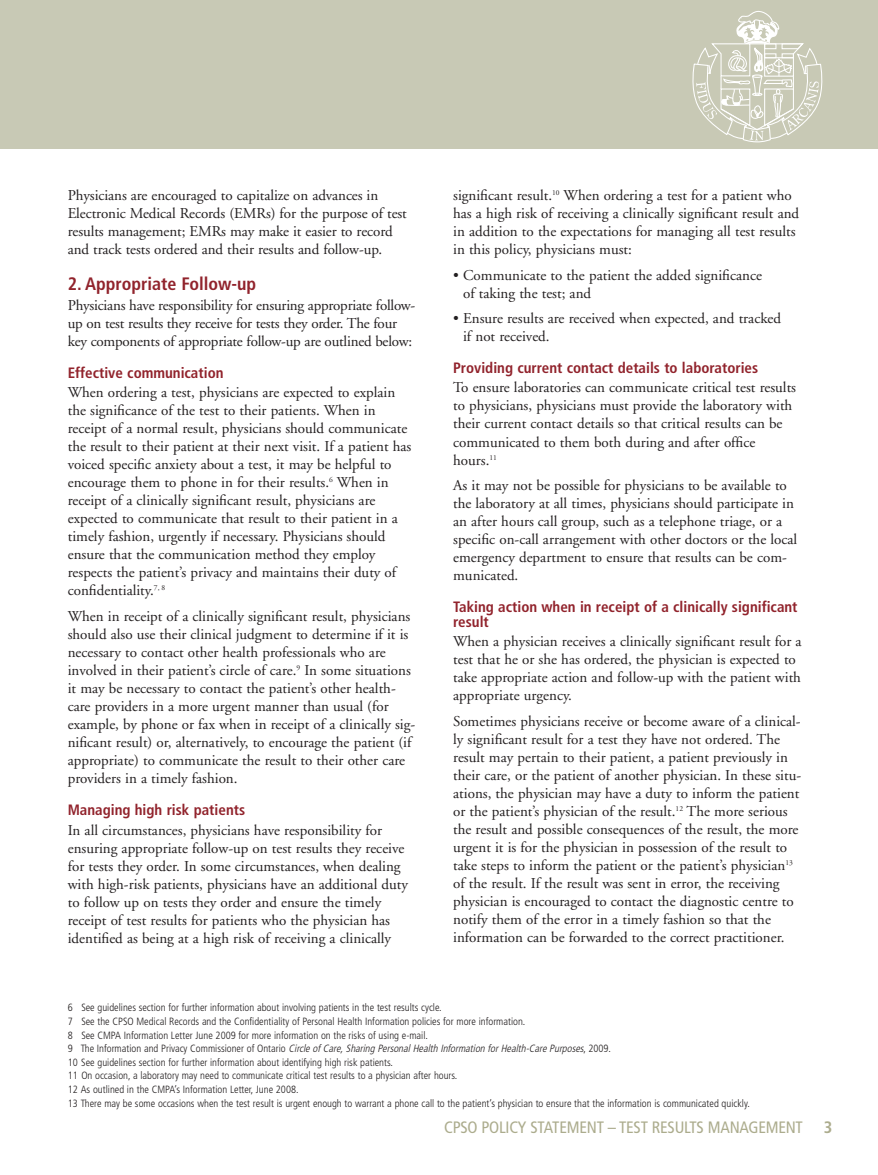
<style>
.page{position:relative;width:878px;height:1175px;background:#fff}
.page>*{position:absolute;margin:0;border:0;box-sizing:border-box;transform-origin:0 0}
.t1{font:700 condensed 18px "Frutiger";color:#91232c}
.t2{font:condensed 16.5px "Frutiger";letter-spacing:-.015em;color:#acac8d}
.t3{font:700 condensed 16.5px "Frutiger";color:#acac8d}
.t4{font:15px/18px "Adobe Garamond";color:#231f20}
.t5{font:700 condensed 15px/15px "Frutiger";color:#91232c}
.t6{font:300 condensed 10.5px/13.6px "Frutiger";color:#231f20}
.s1{font-style:italic}
</style>
<div class="page">
<div style="left:0;top:0;width:878px;height:148px;background:#c8c9b5"></div>
<svg style="left:692px;top:11px;width:131px;height:132px"></svg>
<p class="t4" style="left:68px;top:187px;width:340px">Physicians are encouraged to capitalize on advances in Electronic Medical Records (EMRs) for the purpose of test results management; EMRs may make it easier to record and track tests ordered and their results and follow-up.</p>
<p class="t1" style="left:68px;top:277px;width:190px">2. Appropriate Follow-up</p>
<p class="t4" style="left:68px;top:297px;width:349px">Physicians have responsibility for ensuring appropriate follow&shy;up on test results they receive for tests they order. The four key components of appropriate follow-up are outlined below:</p>
<p class="t5" style="left:68px;top:366px;width:157px">Effective communication</p>
<p class="t4" style="left:68px;top:384px;width:345px">When ordering a test, physicians are expected to explain the significance of the test to their patients. When in receipt of a normal result, physicians should communicate the result to their patient at their next visit. If a patient has voiced specific anxiety about a test, it may be helpful to encourage them to phone in for their results.<sup>6</sup> When in receipt of a clinically significant result, physicians are expected to communicate that result to their patient in a timely fashion, urgently if necessary. Physicians should ensure that the communication method they employ respects the patient’s privacy and maintains their duty of confidentiality.<sup>7,</sup> <sup>8</sup></p>
<p class="t4" style="left:68px;top:608px;width:349px">When in receipt of a clinically significant result, physicians should also use their clinical judgment to determine if it is necessary to contact other health professionals who are involved in their patient’s circle of care.<sup>9</sup> In some situations it may be necessary to contact the patient’s other health&shy;care providers in a more urgent manner than usual (for example, by phone or fax when in receipt of a clinically sig&shy;nificant result) or, alternatively, to encourage the patient (if appropriate) to communicate the result to their other care providers in a timely fashion.</p>
<p class="t5" style="left:68px;top:803px;width:179px">Managing high risk patients</p>
<p class="t4" style="left:68px;top:822px;width:342px">In all circumstances, physicians have responsibility for ensuring appropriate follow-up on test results they receive for tests they order. In some circumstances, when dealing with high-risk patients, physicians have an additional duty to follow up on tests they order and ensure the timely receipt of test results for patients who the physician has identified as being at a high risk of receiving a clinically</p>
<p class="t4" style="left:453px;top:187px;width:347px">significant result.<sup>10</sup> When ordering a test for a patient who has a high risk of receiving a clinically significant result and in addition to the expectations for managing all test results in this policy, physicians must:</p>
<p class="t4" style="left:463px;top:267px;width:300px;text-indent:-10px">• Communicate to the patient the added significance of taking the test; and</p>
<p class="t4" style="left:463px;top:311px;width:319px;text-indent:-10px">• Ensure results are received when expected, and tracked if not received.</p>
<p class="t5" style="left:453px;top:362px;width:306px">Providing current contact details to laboratories</p>
<p class="t4" style="left:453px;top:380px;width:344px">To ensure laboratories can communicate critical test results to physicians, physicians must provide the laboratory with their current contact details so that critical results can be communicated to them both during and after office hours.<sup>11</sup></p>
<p class="t4" style="left:453px;top:478px;width:345px">As it may not be possible for physicians to be available to the laboratory at all times, physicians should participate in an after hours call group, such as a telephone triage, or a specific on-call arrangement with other doctors or the local emergency department to ensure that results can be com&shy;municated.</p>
<p class="t5" style="left:453px;top:600px;width:346px">Taking action when in receipt of a clinically significant result</p>
<p class="t4" style="left:453px;top:634px;width:350px">When a physician receives a clinically significant result for a test that he or she has ordered, the physician is expected to take appropriate action and follow-up with the patient with appropriate urgency.</p>
<p class="t4" style="left:453px;top:713px;width:349px">Sometimes physicians receive or become aware of a clinical&shy;ly significant result for a test they have not ordered. The result may pertain to their patient, a patient previously in their care, or the patient of another physician. In these situ&shy;ations, the physician may have a duty to inform the patient or the patient’s physician of the result.<sup>12</sup> The more serious the result and possible consequences of the result, the more urgent it is for the physician in possession of the result to take steps to inform the patient or the patient’s physician<sup>13 </sup>of the result. If the result was sent in error, the receiving physician is encouraged to contact the diagnostic centre to notify them of the error in a timely fashion so that the information can be forwarded to the correct practitioner.</p>
<p class="t6" style="left:68px;top:1001px;width:683px">6 See guidelines section for further information about involving patients in the test results cycle.<br>7 See the CPSO Medical Records and the Confidentiality of Personal Health Information policies for more information.<br>8 See CMPA Information Letter June 2009 for more information on the risks of using e-mail.<br>9 The Information and Privacy Commissioner of Ontario <span class="s1">Circleof Care,SharingPersonalHealthInformationforHealth-CarePurposes</span>, 2009.<br>10 See guidelines section for further information about identifying high risk patients.<br>11 On occasion, a laboratory may need to communicate critical test results to a physician after hours.<br>12 As outlined in the CMPA’s Information Letter, June 2008.<br>13 There may be some occasions when the test result is urgent enough to warrant a phone call to the patient’s physician to ensure that the information is communicated quickly.</p>
<p class="t2" style="left:444px;top:1120px;width:360px">CPSO POLICY STATEMENT – TEST RESULTS MANAGEMENT</p>
<p class="t3" style="left:824px;top:1120px;width:10px">3</p>
</div>
